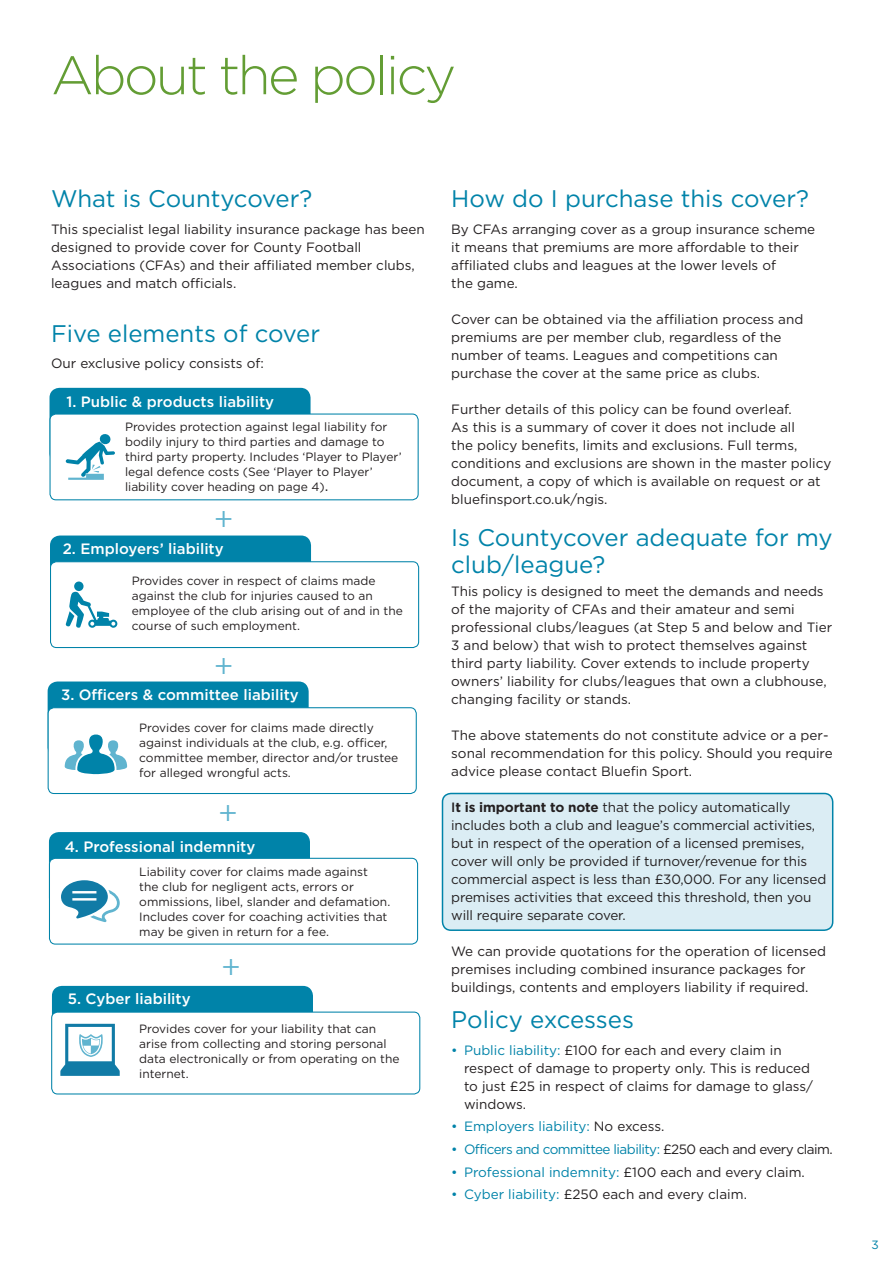
<style>
.page{position:relative;width:893px;height:1263px;background:#fff}
.page>*{position:absolute;margin:0;border:0;box-sizing:border-box;transform-origin:0 0}
._01_Top_Heading{font:300 54px "Gotham";letter-spacing:-.05em;color:#639d34}
.t1{font:30px "Myriad Pro";color:#60b4cf}
.t2{font:24px/27px "Gotham";color:#0083a9}
.t3{font:500 15px "Gotham";color:#fff}
.t4{font:13.5px/18px "Gotham";color:#231f20}
.t5{font:13.5px "Gotham";letter-spacing:-.015em;color:#0083a9}
.t6{font:13.5px "Gotham";letter-spacing:-.04em;color:#0083a9}
.t7{font:12px/15px "Gotham";color:#231f20}
.t8{font:12px "Gotham";color:#0083a9}
.s1{font-size:15px}
.s2{font-weight:500}
.s3{font-weight:700}
.s4{color:#0083a9}
.s5{color:#231f20}
</style>
<div class="page">
<div style="left:442px;top:793px;width:391px;height:137px;background:#dbedf4;border-radius:9px"></div>
<div style="left:442px;top:793px;width:391px;height:138px;border:2px solid #0083a9;border-radius:9px"></div>
<div style="left:50px;top:833px;width:258px;height:73px;background:#0083a9;border-radius:9px"></div>
<div style="left:49px;top:832px;width:261px;height:76px;border:3px solid #0083a9;border-radius:9px"></div>
<div style="left:49px;top:858px;width:369px;height:86px;background:#fff;border-radius:6px"></div>
<div style="left:49px;top:858px;width:369px;height:86px;border:1px solid #0083a9;border-radius:6px"></div>
<div style="left:49px;top:683px;width:258px;height:73px;background:#0083a9;border-radius:9px"></div>
<div style="left:48px;top:681px;width:261px;height:76px;border:3px solid #0083a9;border-radius:9px"></div>
<div style="left:48px;top:708px;width:368px;height:85px;background:#fff;border-radius:6px"></div>
<div style="left:48px;top:707px;width:369px;height:87px;border:1px solid #0083a9;border-radius:6px"></div>
<div style="left:52px;top:537px;width:258px;height:73px;background:#0083a9;border-radius:9px"></div>
<div style="left:50px;top:535px;width:261px;height:76px;border:3px solid #0083a9;border-radius:9px"></div>
<div style="left:51px;top:562px;width:368px;height:85px;background:#fff;border-radius:6px"></div>
<div style="left:50px;top:561px;width:369px;height:87px;border:1px solid #0083a9;border-radius:6px"></div>
<div style="left:51px;top:389px;width:258px;height:73px;background:#0083a9;border-radius:9px"></div>
<div style="left:50px;top:388px;width:261px;height:76px;border:3px solid #0083a9;border-radius:9px"></div>
<div style="left:50px;top:414px;width:368px;height:86px;background:#fff;border-radius:6px"></div>
<div style="left:50px;top:413px;width:369px;height:87px;border:1px solid #0083a9;border-radius:6px"></div>
<div style="left:53px;top:987px;width:258px;height:73px;background:#0083a9;border-radius:9px"></div>
<div style="left:52px;top:986px;width:261px;height:76px;border:3px solid #0083a9;border-radius:9px"></div>
<div style="left:52px;top:1012px;width:368px;height:82px;background:#fff;border-radius:6px"></div>
<div style="left:51px;top:1011px;width:369px;height:83px;border:1px solid #0083a9;border-radius:6px"></div>
<svg style="left:61px;top:880px;width:59px;height:42px"></svg>
<svg style="left:65px;top:734px;width:62px;height:40px"></svg>
<svg style="left:66px;top:591px;width:51px;height:37px"></svg>
<div style="left:74px;top:581px;width:10px;height:10px;background:#0083a9;border-radius:50%"></div>
<svg style="left:66px;top:434px;width:49px;height:46px"></svg>
<svg style="left:60px;top:1024px;width:60px;height:52px"></svg>
<p class="_01_Top_Heading" style="left:51px;top:41px;width:407px">About the policy</p>
<p class="t2" style="left:51px;top:185px;width:263px">What is Countycover?</p>
<p class="t4" style="left:51px;top:220px;width:375px">This specialist legal liability insurance package has been designed to provide cover for County Football</p>
<p class="t4" style="left:51px;top:256px;width:365px">Associations (CFAs) and their affiliated member clubs,</p>
<p class="t4" style="left:51px;top:274px;width:187px">leagues and match officials.</p>
<p class="t2" style="left:51px;top:320px;width:271px">Five elements of cover</p>
<p class="t4" style="left:51px;top:354px;width:214px">Our exclusive policy consists of:</p>
<p class="t3" style="left:66px;top:391px;width:209px">1. Public &amp; products liability</p>
<p class="t7" style="left:125px;top:419px;width:278px">Provides protection against legal liability for bodily injury to third parties and damage to third party property. Includes ‘Player to Player’ legal defence costs (See ‘Player to Player’ liability cover heading on page 4)<span class="s1">.</span></p>
<p class="t1" style="left:215px;top:498px;width:19px">+</p>
<p class="t3" style="left:63px;top:538px;width:163px">2. Employers’ liability</p>
<p class="t7" style="left:132px;top:573px;width:273px">Provides cover in respect of claims made against the club for injuries caused to an employee of the club arising out of and in the course of such employment.</p>
<p class="t1" style="left:215px;top:646px;width:19px">+</p>
<p class="t3" style="left:61px;top:684px;width:239px">3. Officers &amp; committee liability</p>
<p class="t7" style="left:139px;top:720px;width:261px">Provides cover for claims made directly against individuals at the club, e.g. officer, committee member, director and/or trustee for alleged wrongful acts.</p>
<p class="t1" style="left:219px;top:792px;width:19px">+</p>
<p class="t3" style="left:65px;top:836px;width:192px">4. Professional indemnity</p>
<p class="t7" style="left:139px;top:864px;width:253px">Liability cover for claims made against<br>the club for negligent acts, errors or ommissions, libel, slander and defamation.<br>Includes cover for coaching activities that may be given in return for a fee.</p>
<p class="t3" style="left:68px;top:989px;width:124px">5. Cyber liability</p>
<p class="t1" style="left:222px;top:946px;width:19px">+</p>
<p class="t7" style="left:139px;top:1021px;width:262px">Provides cover for your liability that can arise from collecting and storing personal data electronically or from operating on the internet.</p>
<p class="t2" style="left:451px;top:185px;width:359px">How do I purchase this cover?</p>
<p class="t4" style="left:451px;top:220px;width:365px">By CFAs arranging cover as a group insurance scheme it means that premiums are more affordable to their</p>
<p class="t4" style="left:451px;top:256px;width:326px">affiliated clubs and leagues at the lower levels of</p>
<p class="t4" style="left:451px;top:274px;width:68px">the game.</p>
<p class="t4" style="left:451px;top:310px;width:354px">Cover can be obtained via the affiliation process and</p>
<p class="t4" style="left:451px;top:328px;width:332px">premiums are per member club, regardless of the</p>
<p class="t4" style="left:451px;top:346px;width:328px">number of teams. Leagues and competitions can</p>
<p class="t4" style="left:451px;top:364px;width:310px">purchase the cover at the same price as clubs.</p>
<p class="t4" style="left:451px;top:400px;width:342px">Further details of this policy can be found overleaf.</p>
<p class="t4" style="left:451px;top:418px;width:382px">As this is a summary of cover it does not include all<br>the policy benefits, limits and exclusions. Full terms, conditions and exclusions are shown in the master policy document, a copy of which is available on request or at bluefinsport.co.uk/ngis.</p>
<p class="t2" style="left:451px;top:524px;width:383px">Is Countycover adequate for my club/league?</p>
<p class="t4" style="left:451px;top:582px;width:382px">This policy is designed to meet the demands and needs of the majority of CFAs and their amateur and semi professional clubs/leagues (at Step 5 and below and Tier 3 and below) that wish to protect themselves against third party liability. Cover extends to include property owners’ liability for clubs/leagues that own a clubhouse, changing facility or stands.</p>
<p class="t4" style="left:451px;top:726px;width:383px">The above statements do not constitute advice or a per&shy;sonal recommendation for this policy. Should you require advice please contact Bluefin Sport.</p>
<p class="t4" style="left:451px;top:798px;width:377px"><span class="s2">I</span><span class="s3">t is important to note</span> that the policy automatically includes both a club and league’s commercial activities, but in respect of the operation of a licensed premises, cover will only be provided if turnover/revenue for this commercial aspect is less than £30,000. For any licensed premises activities that exceed this threshold, then you will require separate cover.</p>
<p class="t4" style="left:451px;top:942px;width:376px">We can provide quotations for the operation of licensed premises including combined insurance packages for buildings, contents and employers liability if required.</p>
<p class="t2" style="left:451px;top:1005px;width:184px">Policy excesses</p>
<p class="t4" style="left:464px;top:1041px;width:351px;text-indent:-13px"><span class="s4">• Public liability:</span> £100 for each and every claim in respect of damage to property only. This is reduced to just £25 in respect of claims for damage to glass/ windows.</p>
<p class="t5" style="left:451px;top:1118px;width:215px">• Employers liability: <span class="s5">No excess.</span></p>
<p class="t6" style="left:451px;top:1140px;width:383px">• Officers and committee liability: <span class="s5">£250 each and every claim.</span></p>
<p class="t5" style="left:451px;top:1163px;width:355px">• Professional indemnity: <span class="s5">£100 each and every claim.</span></p>
<p class="t4" style="left:451px;top:1185px;width:297px"><span class="s4">• Cyber liability:</span> £250 each and every claim.</p>
<p class="t8" style="left:871px;top:1237px;width:9px">3</p>
</div>
